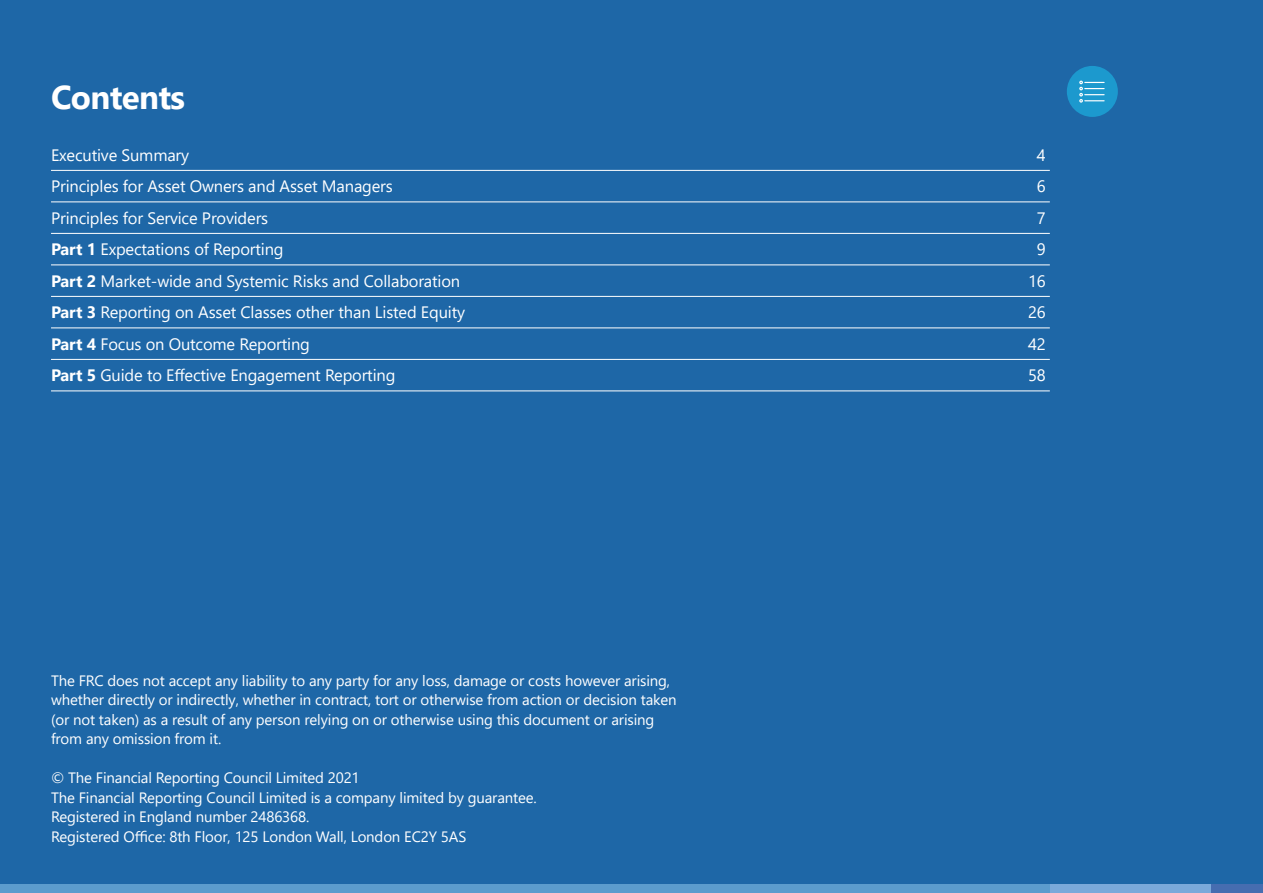
<style>
.page{position:relative;width:1263px;height:893px;background:#1e67a7}
.page>*{position:absolute;margin:0;border:0;box-sizing:border-box;transform-origin:0 0}
.t1{font:700 33px "Segoe UI";letter-spacing:-.02em;color:#fff}
.t2{font:16.5px "Segoe UI";letter-spacing:-.01em;color:#fff}
.t3{font:15px/19.5px "Segoe UI";letter-spacing:-.01em;color:#fff}
.s1{font-weight:700}
</style>
<div class="page">
<div style="left:0;top:884px;width:1050px;height:9px;background:#5c9ccd"></div>
<div style="left:1050px;top:884px;width:213px;height:9px;background:#7ba9da"></div>
<div style="left:1212px;top:884px;width:51px;height:9px;background:#466db0"></div>
<hr style="left:51px;top:170px;width:999px;height:1px;background:#fff">
<hr style="left:51px;top:202px;width:999px;height:1px;background:#fff">
<hr style="left:51px;top:233px;width:999px;height:1px;background:#fff">
<hr style="left:51px;top:265px;width:999px;height:1px;background:#fff">
<hr style="left:51px;top:296px;width:999px;height:1px;background:#fff">
<hr style="left:51px;top:328px;width:999px;height:1px;background:#fff">
<hr style="left:51px;top:359px;width:999px;height:1px;background:#fff">
<hr style="left:51px;top:391px;width:999px;height:1px;background:#fff">
<div style="left:1067px;top:66px;width:51px;height:51px;background:#1c99ce;border-radius:50%"></div>
<svg style="left:1079px;top:81px;width:25px;height:22px"></svg>
<h1 class="t1" style="left:51px;top:66px;width:135px">Contents</h1>
<p class="t2" style="left:51px;top:139px;width:140px">Executive Summary</p>
<p class="t2" style="left:1037px;top:139px;width:10px">4</p>
<p class="t2" style="left:51px;top:171px;width:343px">Principles for Asset Owners and Asset Managers</p>
<p class="t2" style="left:1037px;top:171px;width:10px">6</p>
<p class="t2" style="left:51px;top:202px;width:219px">Principles for Service Providers</p>
<p class="t2" style="left:1037px;top:202px;width:10px">7</p>
<p class="t2" style="left:51px;top:234px;width:234px"><span class="s1">Part 1</span> Expectations of Reporting</p>
<p class="t2" style="left:1037px;top:234px;width:10px">9</p>
<p class="t2" style="left:51px;top:265px;width:411px"><span class="s1">Part 2</span> Market-wide and Systemic Risks and Collaboration</p>
<p class="t2" style="left:1028px;top:265px;width:19px">16</p>
<p class="t2" style="left:51px;top:297px;width:416px"><span class="s1">Part 3</span> Reporting on Asset Classes other than Listed Equity</p>
<p class="t2" style="left:1028px;top:297px;width:19px">26</p>
<p class="t2" style="left:51px;top:328px;width:260px"><span class="s1">Part 4</span> Focus on Outcome Reporting</p>
<p class="t2" style="left:1028px;top:328px;width:19px">42</p>
<p class="t2" style="left:51px;top:360px;width:346px"><span class="s1">Part 5</span> Guide to Effective Engagement Reporting</p>
<p class="t2" style="left:1028px;top:360px;width:19px">58</p>
<p class="t3" style="left:51px;top:669px;width:627px">The FRC does not accept any liability to any party for any loss, damage or costs however arising, whether directly or indirectly, whether in contract, tort or otherwise from action or decision taken (or not taken) as a result of any person relying on or otherwise using this document or arising from any omission from it.</p>
<p class="t3" style="left:51px;top:767px;width:487px">© The Financial Reporting Council Limited 2021<br>The Financial Reporting Council Limited is a company limited by guarantee.<br>Registered in England number 2486368.<br>Registered Office: 8th Floor, 125 London Wall, London EC2Y 5AS</p>
</div>
